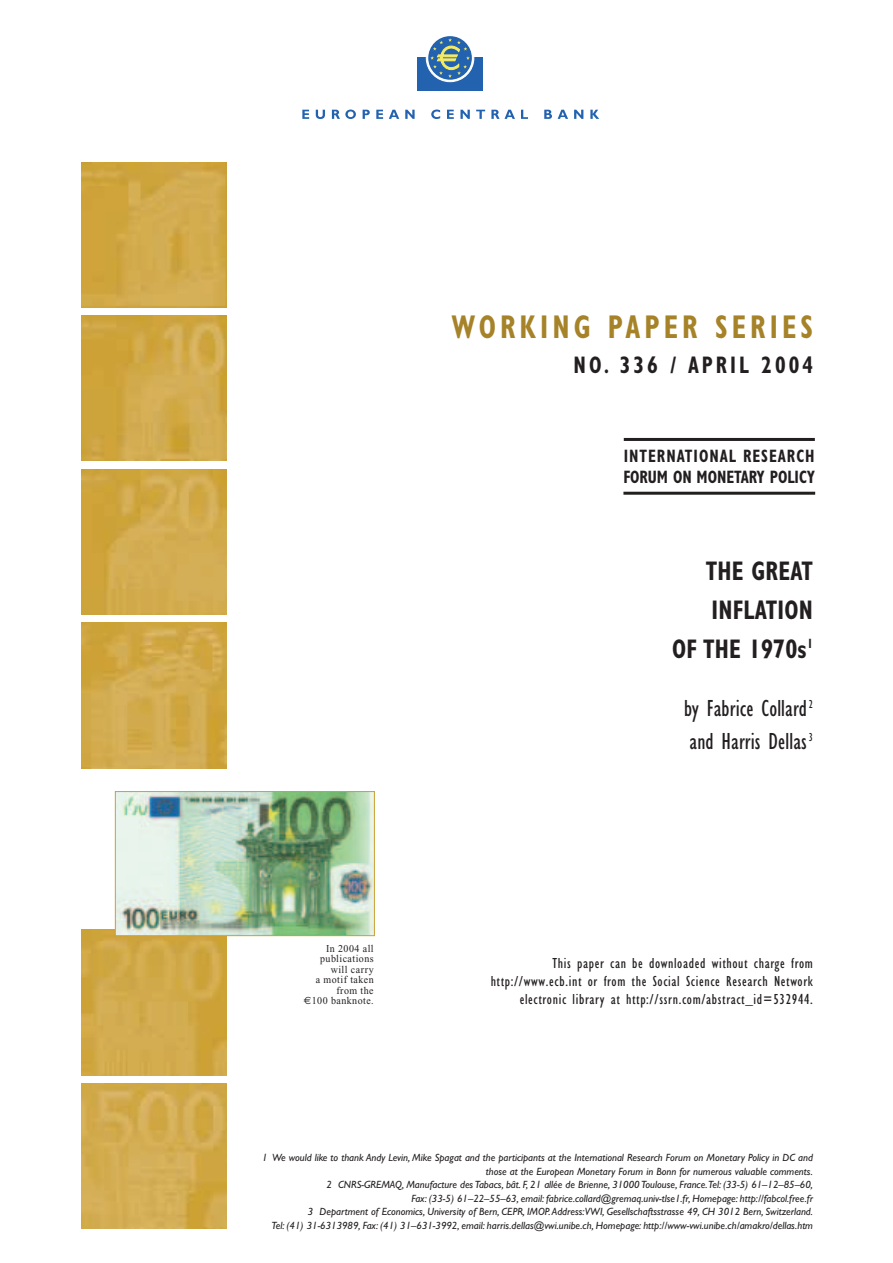
<style>
.page{position:relative;width:893px;height:1263px;background:#fff}
.page>*{position:absolute;margin:0;border:0;box-sizing:border-box;transform-origin:0 0}
.t1{font:700 condensed 33px "Gill Sans";letter-spacing:.145em;color:#a68328;scale:.85 1}
.t2{font:700 condensed 27px/39px "Gill Sans";letter-spacing:.01em;color:#231f20;text-align:right;scale:.85 1}
.t3{font:condensed 24px/33px "Gill Sans";letter-spacing:.005em;color:#231f20;scale:.95 1}
.t4{font:700 condensed 24px "Gill Sans";letter-spacing:.145em;color:#231f20;scale:.85 1}
.t5{font:700 condensed 18px/21px "Gill Sans";letter-spacing:.035em;color:#231f20;scale:.85 1}
.t6{font:condensed 15px/18px "Gill Sans";letter-spacing:.045em;color:#231f20;text-align:right}
.t7{font:italic 10.5px/13.5px "Gill Sans";color:#231f20;text-align:right}
.t8{font:10.5px/10.5px "Times New Roman";letter-spacing:.045em;color:#231f20;text-align:right;scale:.95 1}
.s1{font-family:"Euro Sans"}
</style>
<div class="page">
<img style="left:81px;top:162px;width:146px;height:145px">
<img style="left:81px;top:316px;width:146px;height:145px">
<img style="left:81px;top:469px;width:146px;height:145px">
<img style="left:81px;top:623px;width:146px;height:145px">
<img style="left:81px;top:930px;width:146px;height:145px">
<img style="left:81px;top:1083px;width:146px;height:146px">
<img style="left:117px;top:793px;width:255px;height:141px">
<div style="left:115px;top:791px;width:259px;height:145px;border:1px solid #cca134"></div>
<svg style="left:302px;top:110px;width:7px;height:9px"></svg>
<svg style="left:316px;top:110px;width:9px;height:9px"></svg>
<svg style="left:332px;top:110px;width:24px;height:9px"></svg>
<svg style="left:362px;top:110px;width:8px;height:9px"></svg>
<svg style="left:376px;top:110px;width:7px;height:9px"></svg>
<svg style="left:389px;top:110px;width:10px;height:9px"></svg>
<svg style="left:405px;top:110px;width:9px;height:9px"></svg>
<svg style="left:431px;top:110px;width:9px;height:9px"></svg>
<svg style="left:447px;top:110px;width:7px;height:9px"></svg>
<svg style="left:460px;top:110px;width:10px;height:9px"></svg>
<svg style="left:476px;top:110px;width:9px;height:9px"></svg>
<svg style="left:491px;top:110px;width:24px;height:9px"></svg>
<svg style="left:521px;top:110px;width:7px;height:9px"></svg>
<svg style="left:544px;top:110px;width:24px;height:9px"></svg>
<svg style="left:574px;top:110px;width:9px;height:9px"></svg>
<svg style="left:590px;top:110px;width:9px;height:9px"></svg>
<div style="left:417px;top:57px;width:66px;height:34px;background:#2362af"></div>
<svg style="left:426px;top:34px;width:48px;height:48px"></svg>
<svg style="left:428px;top:36px;width:44px;height:44px"></svg>
<svg style="left:430px;top:38px;width:40px;height:40px"></svg>
<hr style="left:623px;top:438px;width:191px;height:3px;background:#231f20">
<hr style="left:623px;top:492px;width:192px;height:3px;background:#231f20">
<h1 class="t1" style="left:451px;top:315px;width:426px">WORKING PAPER SERIES</h1>
<h3 class="t4" style="left:573px;top:356px;width:283px">NO. 336 / APRIL 2004</h3>
<h3 class="t5" style="left:623px;top:448px;width:227px">INTERNATIONAL RESEARCH<br>FORUM ON MONETARY POLICY</h3>
<h2 class="t2" style="left:672px;top:554px;width:167px">THE GREAT<br>INFLATION<br>OF THE 1970s<sup>1</sup></h2>
<p class="t8" style="left:304px;top:944px;width:75px">In 2004 all publications will carry<br>a motif taken from the<br><span class="s1">€</span>100 banknote.</p>
<h3 class="t3" style="left:684px;top:694px;width:137px">by Fabrice Collard<sup>2 </sup>and Harris Dellas<sup>3</sup></h3>
<h3 class="t6" style="left:490px;top:956px;width:324px">This paper can be downloaded without charge from http://www.ecb.int or from the Social Science Research Network electronic library at http://ssrn.com/abstract_id=532944.</h3>
<p class="t7" style="left:262px;top:1152px;width:552px">1 We would like to thank Andy Levin, Mike Spagat and the participants at the International Research Forum on Monetary Policy in DC and those at the European Monetary Forum in Bonn for numerous valuable comments.<br>2 CNRS-GREMAQ, Manufacture des Tabacs, bât. F, 21 allée de Brienne, 31000 Toulouse, France.Tel: (33-5) 61–12–85–60,<br>Fax: (33-5) 61–22–55–63, email: fabrice.collard@gremaq.univ-tlse1.fr, Homepage: http://fabcol.free.fr<br>3 Department of Economics, University of Bern, CEPR, IMOP.Address:VWI, Gesellschaftsstrasse 49, CH 3012 Bern, Switzerland.<br>Tel: (41) 31-6313989, Fax: (41) 31–631-3992, email: harris.dellas@vwi.unibe.ch, Homepage: http://www-vwi.unibe.ch/amakro/dellas.htm</p>
</div>
